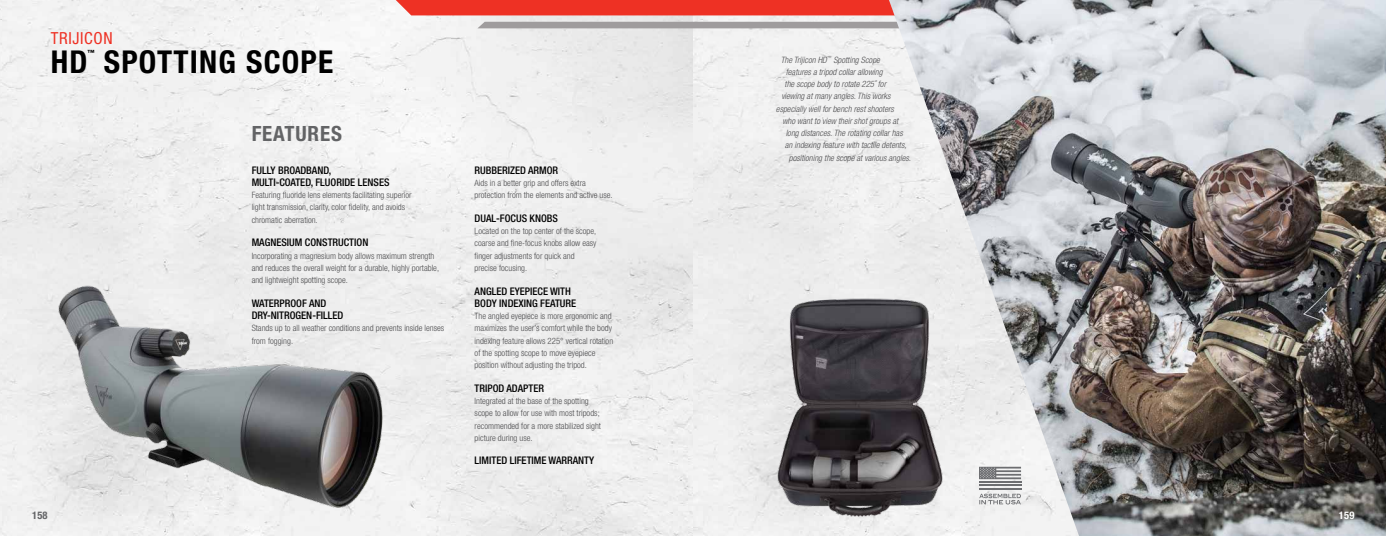
<style>
.page{position:relative;width:1386px;height:536px;background:#fff}
.page>*{position:absolute;margin:0;border:0;box-sizing:border-box;transform-origin:0 0}
.t1{font:700 condensed 31.5px "Helvetica Neue LT Std";letter-spacing:.04em;color:#000}
.t2{font:700 condensed 21px "Helvetica Neue LT Std";letter-spacing:.04em;color:#636466}
.t3{font:condensed 16.62px "Helvetica Neue LT Std";letter-spacing:.04em;color:#ee3124}
.t4{font:500 condensed 10.5px/12.2px "Helvetica Neue LT Std";color:#000}
.t5{font:700 condensed 10.5px "Helvetica Neue LT Std";color:#636466}
.t6{font:700 condensed 10.5px "Helvetica Neue LT Std";color:#fff}
.t7{font:300 condensed 8.75px/12.2px "Helvetica Neue LT Std";color:#4d4d4f}
.t8{font:italic 300 condensed 8.75px "Helvetica Neue LT Std";color:#4d4d4f}
.t9{font:700 condensed 7.17px "Helvetica Neue LT Std";color:#000}
</style>
<div class="page">
<img style="left:0;top:0;width:889px;height:536px">
<div style="left:477px;top:22px;width:412px;height:6px;background:#9f9c9d"></div>
<div style="left:396px;top:0;width:493px;height:15px;background:#ee3124"></div>
<img style="left:49px;top:276px;width:338px;height:249px">
<img style="left:771px;top:289px;width:118px;height:231px">
<img style="left:889px;top:0;width:497px;height:536px">
<h3 class="t3" style="left:51px;top:29px;width:63px">TRIJICON</h3>
<h1 class="t1" style="left:51px;top:42px;width:38px">HD</h1>
<p class="t9" style="left:88px;top:48px;width:9px">™</p>
<h1 class="t1" style="left:104px;top:42px;width:231px">SPOTTING SCOPE</h1>
<p class="t5" style="left:32px;top:508px;width:17px">158</p>
<h2 class="t2" style="left:252px;top:120px;width:92px">FEATURES</h2>
<p class="t4" style="left:252px;top:163px;width:139px">FULLY BROADBAND,<br>MULTI-COATED, FLUORIDE LENSES</p>
<p class="t7" style="left:252px;top:189px;width:161px">Featuring fluoride lens elements facilitating superior light transmission, clarity, color fidelity, and avoids chromatic aberration.</p>
<p class="t4" style="left:252px;top:236px;width:118px">MAGNESIUM CONSTRUCTION</p>
<p class="t7" style="left:252px;top:249px;width:189px">Incorporating a magnesium body allows maximum strength and reduces the overall weight for a durable, highly portable, and lightweight spotting scope.</p>
<p class="t4" style="left:252px;top:296px;width:93px">WATERPROOF AND<br>DRY-NITROGEN-FILLED</p>
<p class="t7" style="left:252px;top:322px;width:194px">Stands up to all weather conditions and prevents inside lenses from fogging.</p>
<p class="t4" style="left:475px;top:163px;width:85px">RUBBERIZED ARMOR</p>
<p class="t7" style="left:475px;top:176px;width:140px">Aids in a better grip and offers extra protection from the elements and active use.</p>
<p class="t4" style="left:475px;top:212px;width:85px">DUAL-FOCUS KNOBS</p>
<p class="t7" style="left:475px;top:225px;width:123px">Located on the top center of the scope, coarse and fine-focus knobs allow easy finger adjustments for quick and precise focusing.</p>
<p class="t4" style="left:475px;top:284px;width:103px">ANGLED EYEPIECE WITH<br>BODY INDEXING FEATURE</p>
<p class="t7" style="left:475px;top:309px;width:140px">The angled eyepiece is more ergonomic and maximizes the user’s comfort while the body indexing feature allows 225° vertical rotation of the spotting scope to move eyepiece position without adjusting the tripod.</p>
<p class="t4" style="left:475px;top:381px;width:71px">TRIPOD ADAPTER</p>
<p class="t7" style="left:475px;top:394px;width:128px">Integrated at the base of the spotting scope to allow for use with most tripods; recommended for a more stabilized sight picture during use.</p>
<p class="t4" style="left:475px;top:454px;width:121px">LIMITED LIFETIME WARRANTY</p>
<p class="t8" style="left:781px;top:54px;width:101px">The Trijicon HD<sup>™</sup> Spotting Scope</p>
<p class="t8" style="left:786px;top:67px;width:98px">features a tripod collar allowing</p>
<p class="t8" style="left:785px;top:79px;width:103px">the scope body to rotate 225˚ for</p>
<p class="t8" style="left:781px;top:91px;width:111px">viewing at many angles. This works</p>
<p class="t8" style="left:776px;top:103px;width:120px">especially well for bench rest shooters</p>
<p class="t8" style="left:782px;top:116px;width:117px">who want to view their shot groups at</p>
<p class="t8" style="left:786px;top:128px;width:119px">long distances. The rotating collar has</p>
<p class="t8" style="left:785px;top:140px;width:123px">an indexing feature with tactile detents,</p>
<p class="t8" style="left:789px;top:152px;width:124px">positioning the scope at various angles.</p>
<p class="t6" style="left:1339px;top:508px;width:17px">159</p>
</div>
